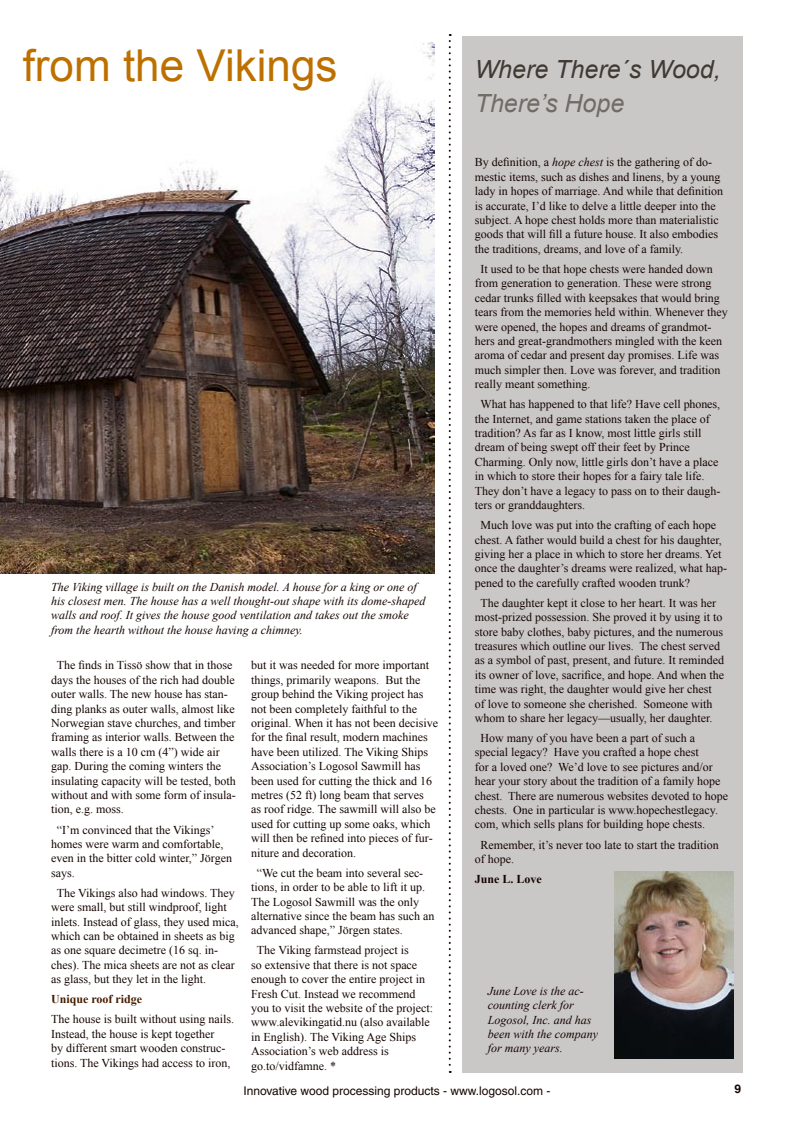
<style>
.page{position:relative;width:794px;height:1134px;background:#fff}
.page>*{position:absolute;margin:0;border:0;box-sizing:border-box;transform-origin:0 0}
.t1{font:44px "Arial";color:#bc7000}
.rubrik_-_artikel{font:italic 25px/33.6px "Arial";color:#403a33}
.brödtext{font:12px/14.4px "Times New Roman";color:#150400}
.bildtext{font:italic 12px/14.4px "Times New Roman";color:#150400}
.brödtext-2{font:italic 12px/14.4px "Times New Roman";color:#150400}
.t2{font:12px "Helvetica";color:#150400}
.mellanrubrik{font:700 12px "Times New Roman";color:#461d00}
.brödtext-3{font:700 12px "Times New Roman";color:#150400}
.t3{font:700 12px "Helvetica";color:#150400}
.s1{color:#706c66}
.s2{font-style:italic}
</style>
<div class="page">
<div style="left:462px;top:36px;width:281px;height:1037px;background:#cac8c7"></div>
<img style="left:0;top:42px;width:434px;height:532px">
<svg style="left:449px;top:34px;width:2px;height:1039px"></svg>
<img style="left:614px;top:871px;width:119px;height:187px">
<h1 class="t1" style="left:23px;top:37px;width:316px">from the Vikings</h1>
<p class="bildtext" style="left:51px;top:579px;width:376px">The Viking village is built on the Danish model. A house for a king or one of his closest men. The house has a well thought-out shape with its dome-shaped walls and roof. It gives the house good ventilation and takes out the smoke from the hearth without the house having a chimney.</p>
<p class="brödtext" style="left:51px;top:658px;width:186px;text-indent:6px">The finds in Tissö show that in those days the houses of the rich had double outer walls. The new house has stan&shy;ding planks as outer walls, almost like Norwegian stave churches, and timber framing as interior walls. Between the walls there is a 10 cm (4”) wide air gap. During the coming winters the insulating capacity will be tested, both without and with some form of insula&shy;tion, e.g. moss.</p>
<p class="brödtext" style="left:51px;top:822px;width:182px;text-indent:6px">“I’m convinced that the Vikings’ homes were warm and comfortable, even in the bitter cold winter,” Jörgen says.</p>
<p class="brödtext" style="left:51px;top:885px;width:189px;text-indent:6px">The Vikings also had windows. They were small, but still windproof, light inlets. Instead of glass, they used mica, which can be obtained in sheets as big as one square decimetre (16 sq. in&shy;ches). The mica sheets are not as clear as glass, but they let in the light.</p>
<p class="mellanrubrik" style="left:51px;top:991px;width:93px">Unique roof ridge</p>
<p class="brödtext" style="left:51px;top:1012px;width:185px">The house is built without using nails.<br>Instead, the house is kept together<br>by different smart wooden construc&shy;tions. The Vikings had access to iron,</p>
<p class="brödtext" style="left:251px;top:658px;width:188px">but it was needed for more important things, primarily weapons. But the group behind the Viking project has not been completely faithful to the original. When it has not been decisive for the final result, modern machines have been utilized. The Viking Ships Association’s Logosol Sawmill has been used for cutting the thick and 16 metres (52 ft) long beam that serves<br>as roof ridge. The sawmill will also be used for cutting up some oaks, which will then be refined into pieces of fur&shy;niture and decoration.</p>
<p class="brödtext" style="left:251px;top:865px;width:185px;text-indent:6px">“We cut the beam into several sec&shy;tions, in order to be able to lift it up.<br>The Logosol Sawmill was the only alternative since the beam has such an advanced shape,” Jörgen states.</p>
<p class="brödtext" style="left:251px;top:943px;width:183px;text-indent:6px">The Viking farmstead project is<br>so extensive that there is not space enough to cover the entire project in<br>Fresh Cut. Instead we recommend you to visit the website of the project: www.alevikingatid.nu (also available in English). The Viking Age Ships<br>Association’s web address is go.to/vidfamne. *</p>
<p class="rubrik_-_artikel" style="left:475px;top:53px;width:247px">Where There´s Wood,<br><span class="s1">There’s Hope</span></p>
<p class="brödtext" style="left:475px;top:155px;width:250px">By definition, a <span class="s2">hope chest</span> is the gathering of do&shy;mestic items, such as dishes and linens, by a young lady in hopes of marriage. And while that definition is accurate, I’d like to delve a little deeper into the subject. A hope chest holds more than materialistic goods that will fill a future house. It also embodies the traditions, dreams, and love of a family.</p>
<p class="brödtext" style="left:475px;top:262px;width:255px;text-indent:6px">It used to be that hope chests were handed down from generation to generation. These were strong cedar trunks filled with keepsakes that would bring tears from the memories held within. Whenever they were opened, the hopes and dreams of grandmot&shy;hers and great-grandmothers mingled with the keen aroma of cedar and present day promises. Life was much simpler then. Love was forever, and tradition really meant something.</p>
<p class="brödtext" style="left:475px;top:397px;width:247px;text-indent:6px">What has happened to that life? Have cell phones, the Internet, and game stations taken the place of tradition? As far as I know, most little girls still dream of being swept off their feet by Prince Charming. Only now, little girls don’t have a place in which to store their hopes for a fairy tale life.<br>They don’t have a legacy to pass on to their daugh&shy;ters or granddaughters.</p>
<p class="brödtext" style="left:475px;top:518px;width:254px;text-indent:6px">Much love was put into the crafting of each hope chest. A father would build a chest for his daughter, giving her a place in which to store her dreams. Yet once the daughter’s dreams were realized, what hap&shy;pened to the carefully crafted wooden trunk?</p>
<p class="brödtext" style="left:475px;top:595px;width:251px;text-indent:6px">The daughter kept it close to her heart. It was her most-prized possession. She proved it by using it to store baby clothes, baby pictures, and the numerous treasures which outline our lives. The chest served as a symbol of past, present, and future. It reminded its owner of love, sacrifice, and hope. And when the time was right, the daughter would give her chest of love to someone she cherished. Someone with whom to share her legacy—usually, her daughter.</p>
<p class="brödtext" style="left:475px;top:731px;width:255px;text-indent:6px">How many of you have been a part of such a special legacy? Have you crafted a hope chest<br>for a loved one? We’d love to see pictures and/or hear your story about the tradition of a family hope chest. There are numerous websites devoted to hope chests. One in particular is www.hopechestlegacy. com, which sells plans for building hope chests.</p>
<p class="brödtext" style="left:475px;top:837px;width:246px;text-indent:6px">Remember, it’s never too late to start the tradition of hope.</p>
<p class="brödtext-3" style="left:475px;top:871px;width:69px">June L. Love</p>
<p class="brödtext-2" style="left:488px;top:983px;width:112px">June Love is the ac&shy;counting clerk for<br>Logosol, Inc. and has been with the company for many years.</p>
<p class="t2" style="left:243px;top:1083px;width:309px">Innovative wood processing products - www.logosol.com -</p>
<p class="t3" style="left:734px;top:1081px;width:8px">9</p>
</div>
